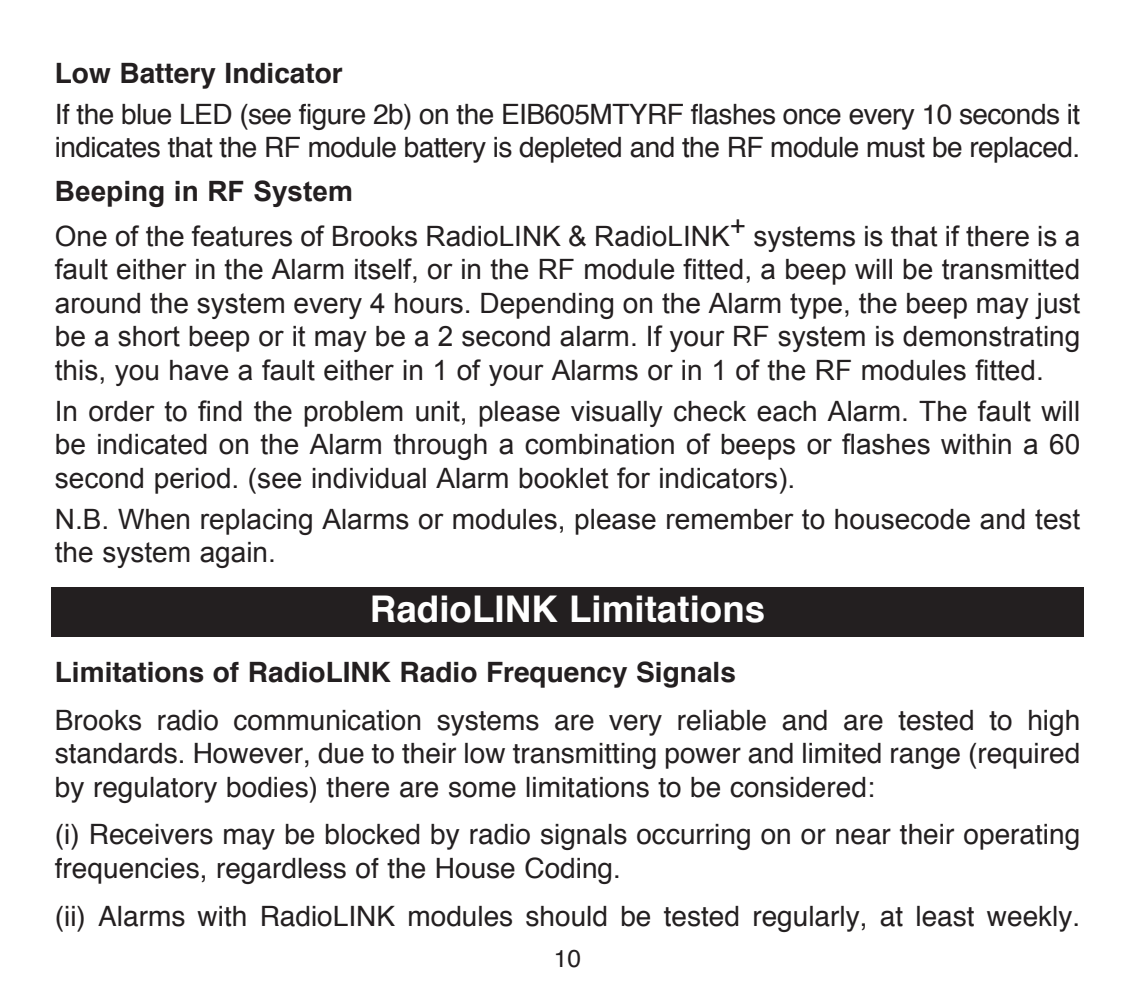
<style>
.page{position:relative;width:1134px;height:995px;background:#fff}
.page>*{position:absolute;margin:0;border:0;box-sizing:border-box;transform-origin:0 0}
.t1{font:700 36.75px "Helvetica";color:#fff}
.t2{font:28px/33.6px "Arial";color:#231f20;text-align:justify}
.t3{font:28px/33.6px "Helvetica";color:#231f20;text-align:justify}
.t4{font:28px/33.6px "Helvetica";letter-spacing:-.02em;color:#231f20}
.t5{font:700 28px "Helvetica";color:#231f20}
.t6{font:700 28px "Arial";color:#231f20}
.t7{font:24.5px "Helvetica";color:#231f20}
</style>
<div class="page">
<div style="left:51px;top:587px;width:1032px;height:50px;background:#231f20"></div>
<p class="t5" style="left:55px;top:55px;width:289px">Low Battery Indicator</p>
<p class="t4" style="left:55px;top:96px;width:1026px">If the blue LED (see figure 2b) on the EIB605MTYRF flashes once every 10 seconds it indicates that the RF module battery is depleted and the RF module must be replaced.</p>
<p class="t6" style="left:55px;top:173px;width:299px">Beeping in RF System</p>
<p class="t2" style="left:55px;top:219px;width:1026px">One of the features of Brooks RadioLINK &amp; RadioLINK+ systems is that if there is a fault either in the Alarm itself, or in the RF module fitted, a beep will be transmitted around the system every 4 hours. Depending on the Alarm type, the beep may just be a short beep or it may be a 2 second alarm. If your RF system is demonstrating this, you have a fault either in 1 of your Alarms or in 1 of the RF modules fitted.</p>
<p class="t2" style="left:55px;top:394px;width:1026px">In order to find the problem unit, please visually check each Alarm. The fault will be indicated on the Alarm through a combination of beeps or flashes within a 60 second period. (see individual Alarm booklet for indicators).</p>
<p class="t2" style="left:55px;top:502px;width:1026px">N.B. When replacing Alarms or modules, please remember to housecode and test the system again.</p>
<p class="t1" style="left:370px;top:586px;width:397px">RadioLINK Limitations</p>
<p class="t5" style="left:55px;top:654px;width:682px">Limitations of RadioLINK Radio Frequency Signals</p>
<p class="t3" style="left:55px;top:702px;width:1026px">Brooks radio communication systems are very reliable and are tested to high standards. However, due to their low transmitting power and limited range (required by regulatory bodies) there are some limitations to be considered:</p>
<p class="t3" style="left:55px;top:817px;width:1026px">(i) Receivers may be blocked by radio signals occurring on or near their operating frequencies, regardless of the House Coding.</p>
<p class="t3" style="left:55px;top:898px;width:1026px">(ii) Alarms with RadioLINK modules should be tested regularly, at least weekly.</p>
<p class="t7" style="left:554px;top:943px;width:29px">10</p>
</div>
